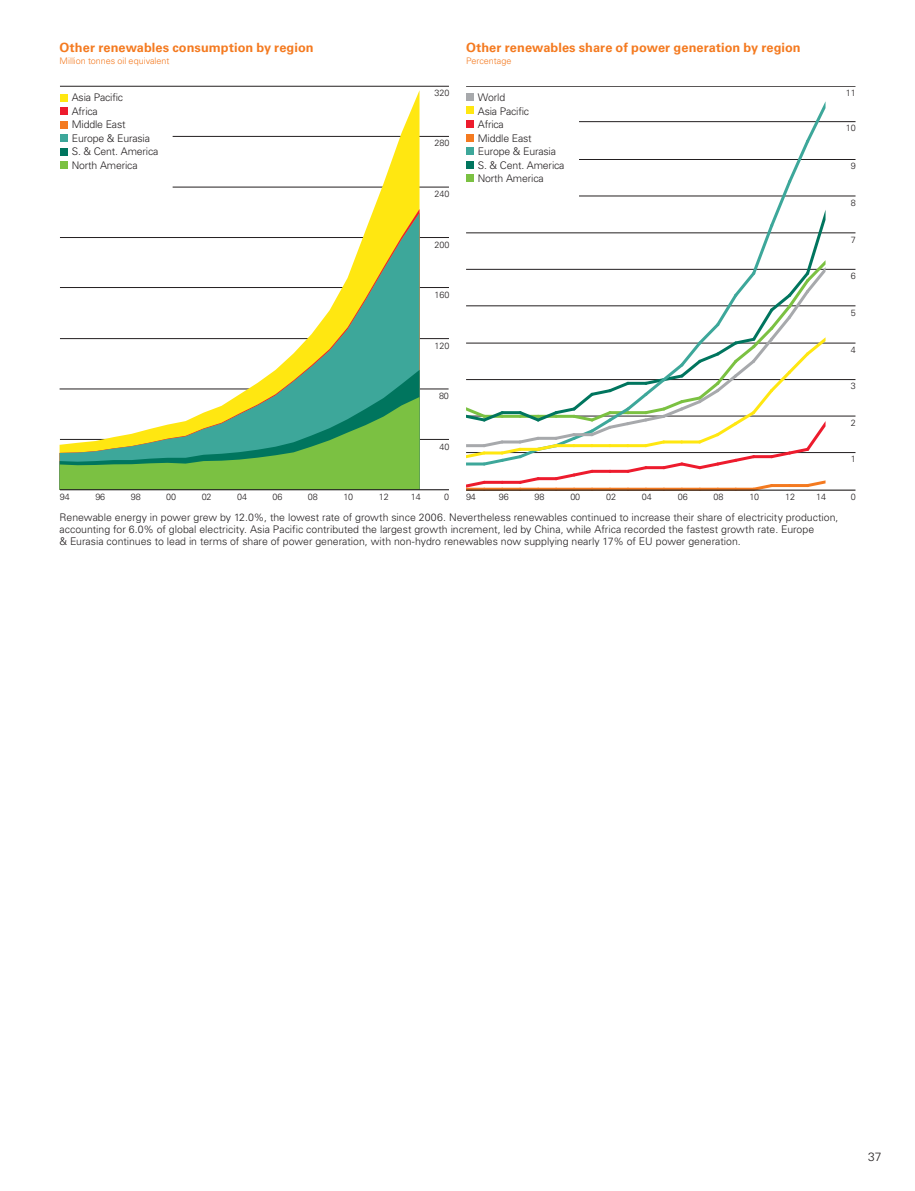
<style>
.page{position:relative;width:915px;height:1191px;background:#fff}
.page>*{position:absolute;margin:0;border:0;box-sizing:border-box;transform-origin:0 0}
.t1{font:700 12.75px "Univers GT";color:#f47a20}
.t2{font:300 12px "Univers GT";color:#231f20}
.t3{font:300 10.5px/13.5px "Univers GT";letter-spacing:-.005em;color:#231f20}
.t4{font:300 9px "Univers GT";letter-spacing:-.01em;color:#231f20}
.t5{font:300 9px "Univers GT";color:#f47a20}
</style>
<div class="page">
<hr style="left:172px;top:187px;width:277px;height:1px;background:#231f20">
<hr style="left:172px;top:136px;width:277px;height:1px;background:#231f20">
<hr style="left:60px;top:287px;width:389px;height:1px;background:#231f20">
<hr style="left:60px;top:237px;width:389px;height:1px;background:#231f20">
<hr style="left:60px;top:338px;width:389px;height:1px;background:#231f20">
<hr style="left:60px;top:439px;width:389px;height:1px;background:#231f20">
<hr style="left:60px;top:389px;width:388px;height:1px;background:#231f20">
<hr style="left:60px;top:86px;width:389px;height:1px;background:#231f20">
<svg style="left:60px;top:91px;width:359px;height:118px"></svg>
<svg style="left:60px;top:213px;width:359px;height:157px"></svg>
<svg style="left:60px;top:370px;width:359px;height:119px"></svg>
<hr style="left:60px;top:489px;width:389px;height:1px;background:#231f20">
<hr style="left:579px;top:121px;width:276px;height:1px;background:#231f20">
<hr style="left:579px;top:159px;width:276px;height:1px;background:#231f20">
<hr style="left:466px;top:233px;width:389px;height:1px;background:#231f20">
<hr style="left:466px;top:379px;width:389px;height:1px;background:#231f20">
<hr style="left:466px;top:416px;width:389px;height:1px;background:#231f20">
<hr style="left:466px;top:452px;width:389px;height:1px;background:#231f20">
<hr style="left:466px;top:269px;width:389px;height:1px;background:#231f20">
<hr style="left:466px;top:305px;width:389px;height:1px;background:#231f20">
<hr style="left:466px;top:343px;width:389px;height:1px;background:#231f20">
<hr style="left:579px;top:196px;width:276px;height:1px;background:#231f20">
<div style="left:466px;top:93px;width:7px;height:8px;background:#a7a9ac"></div>
<svg style="left:466px;top:102px;width:359px;height:387px"></svg>
<hr style="left:466px;top:86px;width:389px;height:1px;background:#231f20">
<hr style="left:466px;top:489px;width:389px;height:2px;background:#231f20">
<p class="t1" style="left:60px;top:40px;width:255px">Other renewables consumption by region</p>
<p class="t5" style="left:60px;top:55px;width:111px">Million tonnes oil equivalent</p>
<p class="t1" style="left:466px;top:40px;width:336px">Other renewables share of power generation by region</p>
<p class="t5" style="left:466px;top:55px;width:47px">Percentage</p>
<p class="t3" style="left:72px;top:91px;width:88px">Asia Pacific<br>Africa<br>Middle East<br>Europe &amp; Eurasia<br>S. &amp; Cent. America<br>North America</p>
<p class="t4" style="left:434px;top:87px;width:16px">320</p>
<p class="t4" style="left:434px;top:138px;width:16px">280</p>
<p class="t4" style="left:434px;top:188px;width:16px">240</p>
<p class="t4" style="left:434px;top:239px;width:16px">200</p>
<p class="t4" style="left:434px;top:289px;width:16px">160</p>
<p class="t4" style="left:434px;top:340px;width:16px">120</p>
<p class="t4" style="left:439px;top:390px;width:11px">80</p>
<p class="t4" style="left:439px;top:441px;width:11px">40</p>
<p class="t3" style="left:477px;top:91px;width:88px">World<br>Asia Pacific<br>Africa<br>Middle East<br>Europe &amp; Eurasia<br>S. &amp; Cent. America<br>North America</p>
<p class="t4" style="left:845px;top:87px;width:11px">11</p>
<p class="t4" style="left:845px;top:123px;width:11px">10</p>
<p class="t4" style="left:850px;top:160px;width:7px">9</p>
<p class="t4" style="left:850px;top:197px;width:7px">8</p>
<p class="t4" style="left:850px;top:234px;width:7px">7</p>
<p class="t4" style="left:850px;top:270px;width:7px">6</p>
<p class="t4" style="left:850px;top:307px;width:7px">5</p>
<p class="t4" style="left:850px;top:344px;width:7px">4</p>
<p class="t4" style="left:850px;top:380px;width:7px">3</p>
<p class="t4" style="left:850px;top:417px;width:7px">2</p>
<p class="t4" style="left:850px;top:453px;width:7px">1</p>
<p class="t4" style="left:60px;top:491px;width:11px">94</p>
<p class="t4" style="left:95px;top:491px;width:11px">96</p>
<p class="t4" style="left:131px;top:491px;width:11px">98</p>
<p class="t4" style="left:166px;top:491px;width:11px">00</p>
<p class="t4" style="left:201px;top:491px;width:11px">02</p>
<p class="t4" style="left:237px;top:491px;width:11px">04</p>
<p class="t4" style="left:272px;top:491px;width:11px">06</p>
<p class="t4" style="left:308px;top:491px;width:11px">08</p>
<p class="t4" style="left:343px;top:491px;width:11px">10</p>
<p class="t4" style="left:378px;top:491px;width:11px">12</p>
<p class="t4" style="left:410px;top:491px;width:11px">14</p>
<p class="t4" style="left:444px;top:491px;width:6px">0</p>
<p class="t4" style="left:466px;top:492px;width:11px">94</p>
<p class="t4" style="left:498px;top:492px;width:11px">96</p>
<p class="t4" style="left:534px;top:492px;width:11px">98</p>
<p class="t4" style="left:570px;top:492px;width:11px">00</p>
<p class="t4" style="left:606px;top:492px;width:11px">02</p>
<p class="t4" style="left:641px;top:492px;width:11px">04</p>
<p class="t4" style="left:677px;top:492px;width:11px">06</p>
<p class="t4" style="left:713px;top:492px;width:11px">08</p>
<p class="t4" style="left:749px;top:492px;width:11px">10</p>
<p class="t4" style="left:785px;top:492px;width:11px">12</p>
<p class="t4" style="left:815px;top:492px;width:11px">14</p>
<p class="t4" style="left:850px;top:492px;width:7px">0</p>
<p class="t3" style="left:60px;top:511px;width:780px;line-height:12px">Renewable energy in power grew by 12.0%, the lowest rate of growth since 2006. Nevertheless renewables continued to increase their share of electricity production, accounting for 6.0% of global electricity. Asia Pacific contributed the largest growth increment, led by China, while Africa recorded the fastest growth rate. Europe<br>&amp; Eurasia continues to lead in terms of share of power generation, with non-hydro renewables now supplying nearly 17% of EU power generation.</p>
<p class="t2" style="left:867px;top:1149px;width:15px">37</p>
</div>
